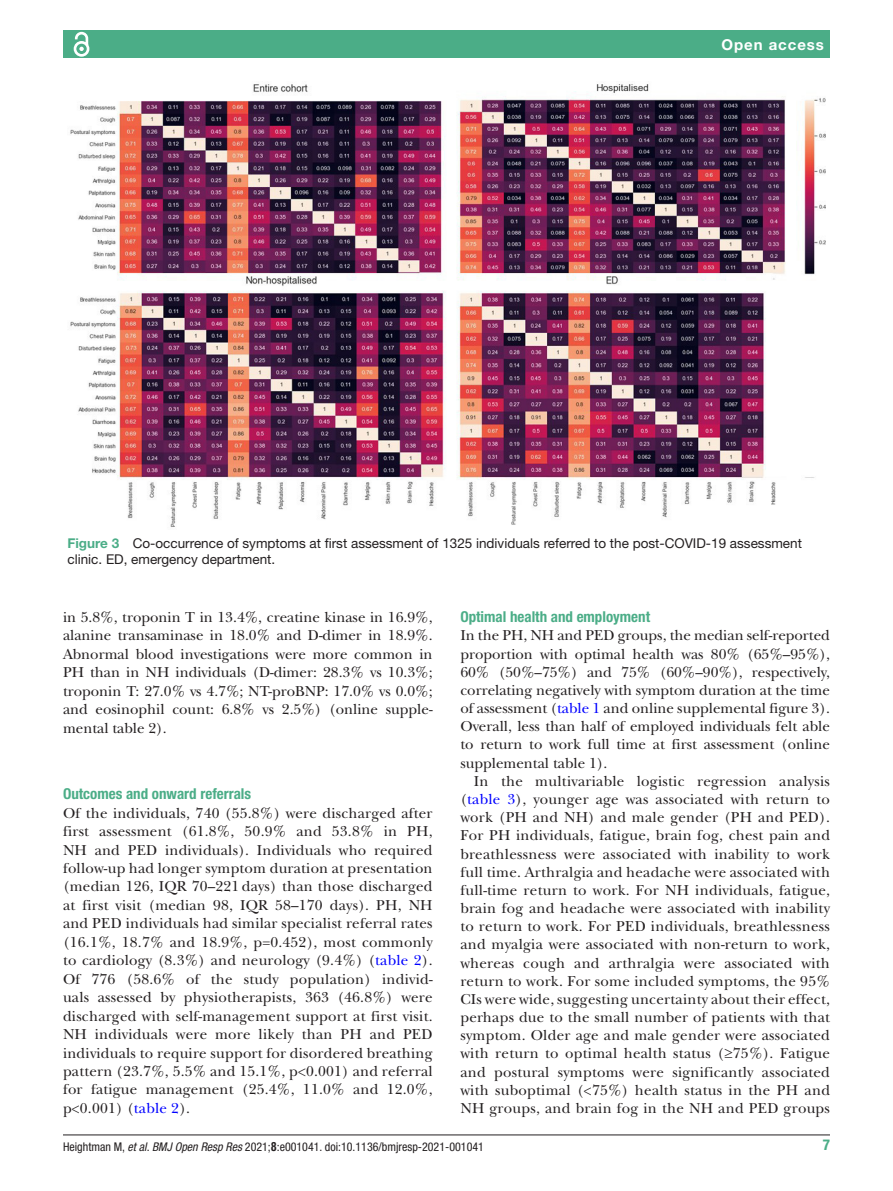
<style>
.page{position:relative;width:893px;height:1191px;background:#fff}
.page>*{position:absolute;margin:0;border:0;box-sizing:border-box;transform-origin:0 0}
.t1{font:15px/18.1px "New Baskerville";letter-spacing:.005em;color:#231f20;text-align:justify}
.t2{font:700 condensed 15px "Helvetica Neue LT Std";color:#4bad87}
.t3{font:700 15px "Helvetica Neue LT Std";letter-spacing:.065em;color:#fff}
.t4{font:13.5px/16.2px "Helvetica Neue LT Std";color:#231f20}
.t5{font:condensed 12px "Helvetica Neue LT Std";color:#231f20}
.s1{font-weight:700;color:#4bad87}
.s2{color:#00f}
.s3{font-style:italic}
.s4{font-family:"Helvetica";font-weight:700}
</style>
<div class="page">
<hr style="left:63px;top:1134px;width:767px;height:1px;background:#231f20">
<div style="left:63px;top:31px;width:767px;height:27px;background:#4bad87"></div>
<svg style="left:73px;top:31px;width:17px;height:26px"></svg>
<img style="left:70px;top:84px;width:755px;height:443px">
<p class="t3" style="left:721px;top:35px;width:104px">Open access</p>
<p class="t4" style="left:68px;top:534px;width:736px"><span class="s1">Figure 3</span> Co-occurrence of symptoms at first assessment of 1325 individuals referred to the post-COVID-19 assessment clinic. ED, emergency department.</p>
<p class="t1" style="left:63px;top:608px;width:371px">in 5.8%, troponin T in 13.4%, creatine kinase in 16.9%, alanine transaminase in 18.0% and D-dimer in 18.9%.<br>Abnormal blood investigations were more common in PH than in NH individuals (D-dimer: 28.3% vs 10.3%; troponin T: 27.0% vs 4.7%; NT-proBNP: 17.0% vs 0.0%; and eosinophil count: 6.8% vs 2.5%) (online supple&shy;mental table 2).</p>
<p class="t2" style="left:63px;top:784px;width:190px">Outcomes and onward referrals</p>
<p class="t1" style="left:63px;top:803px;width:371px">Of the individuals, 740 (55.8%) were discharged after first assessment (61.8%, 50.9% and 53.8% in PH, NH and PED individuals). Individuals who required follow-up had longer symptom duration at presentation (median 126, IQR 70–221 days) than those discharged at first visit (median 98, IQR 58–170 days). PH, NH and PED individuals had similar specialist referral rates (16.1%, 18.7% and 18.9%, p=0.452), most commonly to cardiology (8.3%) and neurology (9.4%) (<span class="s2">table 2</span>).<br>Of 776 (58.6% of the study population) individ&shy;uals assessed by physiotherapists, 363 (46.8%) were discharged with self-management support at first visit.<br>NH individuals were more likely than PH and PED individuals to require support for disordered breathing pattern (23.7%, 5.5% and 15.1%, p&lt;0.001) and referral for fatigue management (25.4%, 11.0% and 12.0%, p&lt;0.001) (<span class="s2">table 2</span>).</p>
<p class="t2" style="left:460px;top:608px;width:191px">Optimal health and employment</p>
<p class="t1" style="left:460px;top:626px;width:371px">In the PH, NH and PED groups, the median self-reported proportion with optimal health was 80% (65%–95%), 60% (50%–75%) and 75% (60%–90%), respectively, correlating negatively with symptom duration at the time of assessment (<span class="s2">table 1</span> and online supplemental figure 3).<br>Overall, less than half of employed individuals felt able to return to work full time at first assessment (online supplemental table 1).</p>
<p class="t1" style="left:460px;top:772px;width:371px;text-indent:14px">In the multivariable logistic regression analysis (<span class="s2">table 3</span>), younger age was associated with return to work (PH and NH) and male gender (PH and PED).<br>For PH individuals, fatigue, brain fog, chest pain and breathlessness were associated with inability to work full time. Arthralgia and headache were associated with full-time return to work. For NH individuals, fatigue, brain fog and headache were associated with inability to return to work. For PED individuals, breathlessness and myalgia were associated with non-return to work, whereas cough and arthralgia were associated with return to work. For some included symptoms, the 95% CIs were wide, suggesting uncertainty about their effect, perhaps due to the small number of patients with that symptom. Older age and male gender were associated with return to optimal health status (≥75%). Fatigue and postural symptoms were significantly associated with suboptimal (&lt;75%) health status in the PH and NH groups, and brain fog in the NH and PED groups</p>
<p class="t5" style="left:63px;top:1139px;width:422px">Heightman M, <span class="s3">et al</span>. <span class="s3">BMJ Open Resp Res</span> 2021;<span class="s4">8</span>:e001041. doi:10.1136/bmjresp-2021-001041</p>
<p class="t2" style="left:823px;top:1135px;width:9px">7</p>
</div>
